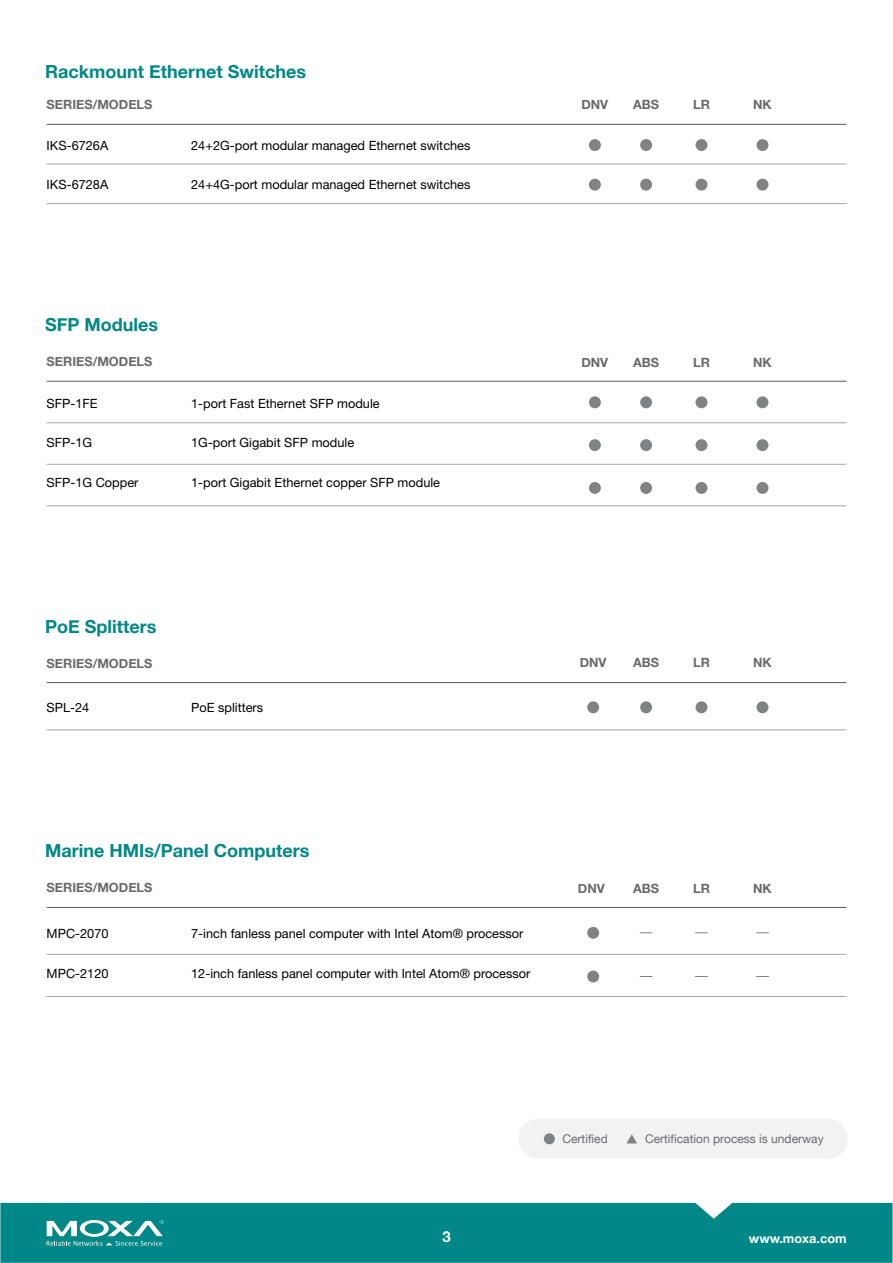
<style>
.page{position:relative;width:893px;height:1263px;background:#fff}
.page>*{position:absolute;margin:0;border:0;box-sizing:border-box;transform-origin:0 0}
.t1{font:700 18px "Helvetica Neue";color:#008787}
.t2{font:700 15px "Helvetica Neue";color:#fff}
.t3{font:12.75px "Helvetica Neue LT Std";color:#000}
.t4{font:700 12.75px "Helvetica Neue";color:#696a6d}
.t5{font:700 12.75px "Helvetica Neue";color:#fff}
.t6{font:12px "Helvetica Neue";color:#696a6d}
</style>
<div class="page">
<div style="left:518px;top:1119px;width:330px;height:40px;background:#f2f2f3;border-radius:20px"></div>
<div style="left:544px;top:1133px;width:11px;height:11px;background:#808284;border-radius:50%"></div>
<svg style="left:627px;top:1134px;width:10px;height:9px"></svg>
<div style="left:589px;top:139px;width:12px;height:12px;background:#808284;border-radius:50%"></div>
<div style="left:589px;top:179px;width:12px;height:12px;background:#808284;border-radius:50%"></div>
<div style="left:640px;top:139px;width:12px;height:12px;background:#808284;border-radius:50%"></div>
<div style="left:640px;top:179px;width:12px;height:12px;background:#808284;border-radius:50%"></div>
<div style="left:695px;top:139px;width:12px;height:12px;background:#808284;border-radius:50%"></div>
<div style="left:695px;top:179px;width:12px;height:12px;background:#808284;border-radius:50%"></div>
<div style="left:756px;top:139px;width:12px;height:12px;background:#808284;border-radius:50%"></div>
<div style="left:756px;top:179px;width:12px;height:12px;background:#808284;border-radius:50%"></div>
<hr style="left:47px;top:124px;width:799px;height:1px;background:#58585b">
<hr style="left:47px;top:164px;width:799px;height:1px;background:#a7a9ac">
<hr style="left:47px;top:203px;width:799px;height:1px;background:#a7a9ac">
<div style="left:589px;top:396px;width:12px;height:12px;background:#808284;border-radius:50%"></div>
<div style="left:589px;top:482px;width:12px;height:12px;background:#808284;border-radius:50%"></div>
<div style="left:589px;top:439px;width:12px;height:12px;background:#808284;border-radius:50%"></div>
<div style="left:640px;top:396px;width:12px;height:12px;background:#808284;border-radius:50%"></div>
<div style="left:640px;top:482px;width:12px;height:12px;background:#808284;border-radius:50%"></div>
<div style="left:640px;top:439px;width:12px;height:12px;background:#808284;border-radius:50%"></div>
<div style="left:695px;top:396px;width:12px;height:12px;background:#808284;border-radius:50%"></div>
<div style="left:695px;top:482px;width:12px;height:12px;background:#808284;border-radius:50%"></div>
<div style="left:695px;top:439px;width:12px;height:12px;background:#808284;border-radius:50%"></div>
<div style="left:756px;top:396px;width:12px;height:12px;background:#808284;border-radius:50%"></div>
<div style="left:756px;top:482px;width:12px;height:12px;background:#808284;border-radius:50%"></div>
<div style="left:756px;top:439px;width:12px;height:12px;background:#808284;border-radius:50%"></div>
<hr style="left:47px;top:381px;width:799px;height:1px;background:#58585b">
<hr style="left:47px;top:422px;width:799px;height:1px;background:#a7a9ac">
<hr style="left:47px;top:464px;width:799px;height:1px;background:#a7a9ac">
<hr style="left:47px;top:505px;width:799px;height:1px;background:#a7a9ac">
<div style="left:695px;top:701px;width:12px;height:12px;background:#808284;border-radius:50%"></div>
<div style="left:756px;top:701px;width:12px;height:12px;background:#808284;border-radius:50%"></div>
<div style="left:640px;top:701px;width:12px;height:12px;background:#808284;border-radius:50%"></div>
<div style="left:587px;top:701px;width:12px;height:12px;background:#808284;border-radius:50%"></div>
<hr style="left:47px;top:682px;width:799px;height:1px;background:#58585b">
<hr style="left:47px;top:730px;width:799px;height:1px;background:#a7a9ac">
<svg style="left:695px;top:932px;width:12px;height:1px"></svg>
<svg style="left:695px;top:976px;width:12px;height:1px"></svg>
<svg style="left:756px;top:932px;width:12px;height:1px"></svg>
<svg style="left:756px;top:976px;width:12px;height:1px"></svg>
<svg style="left:640px;top:932px;width:12px;height:1px"></svg>
<svg style="left:640px;top:976px;width:12px;height:1px"></svg>
<div style="left:587px;top:927px;width:12px;height:12px;background:#808284;border-radius:50%"></div>
<div style="left:587px;top:970px;width:12px;height:12px;background:#808284;border-radius:50%"></div>
<hr style="left:47px;top:907px;width:799px;height:1px;background:#58585b">
<hr style="left:47px;top:954px;width:799px;height:1px;background:#a7a9ac">
<hr style="left:47px;top:996px;width:799px;height:1px;background:#a7a9ac">
<div style="left:0;top:1203px;width:893px;height:60px;background:#008787"></div>
<svg style="left:47px;top:1220px;width:117px;height:26px"></svg>
<h1 class="t1" style="left:45px;top:57px;width:262px">Rackmount Ethernet Switches</h1>
<p class="t4" style="left:47px;top:95px;width:107px">SERIES/MODELS</p>
<p class="t3" style="left:47px;top:137px;width:63px">IKS-6726A</p>
<p class="t3" style="left:191px;top:137px;width:281px">24+2G-port modular managed Ethernet switches</p>
<p class="t3" style="left:47px;top:177px;width:63px">IKS-6728A</p>
<p class="t3" style="left:191px;top:177px;width:281px">24+4G-port modular managed Ethernet switches</p>
<h1 class="t1" style="left:45px;top:310px;width:115px">SFP Modules</h1>
<p class="t4" style="left:47px;top:352px;width:107px">SERIES/MODELS</p>
<p class="t3" style="left:47px;top:395px;width:52px">SFP-1FE</p>
<p class="t3" style="left:191px;top:395px;width:190px">1-port Fast Ethernet SFP module</p>
<p class="t3" style="left:47px;top:435px;width:47px">SFP-1G</p>
<p class="t3" style="left:191px;top:435px;width:164px">1G-port Gigabit SFP module</p>
<p class="t3" style="left:47px;top:475px;width:93px">SFP-1G Copper</p>
<p class="t3" style="left:191px;top:475px;width:250px">1-port Gigabit Ethernet copper SFP module</p>
<p class="t4" style="left:581px;top:95px;width:28px">DNV</p>
<p class="t4" style="left:633px;top:95px;width:27px">ABS</p>
<p class="t4" style="left:693px;top:95px;width:18px">LR</p>
<p class="t4" style="left:753px;top:95px;width:20px">NK</p>
<p class="t4" style="left:581px;top:353px;width:28px">DNV</p>
<p class="t4" style="left:633px;top:353px;width:27px">ABS</p>
<p class="t4" style="left:693px;top:353px;width:18px">LR</p>
<p class="t4" style="left:753px;top:353px;width:20px">NK</p>
<h1 class="t1" style="left:45px;top:612px;width:113px">PoE Splitters</h1>
<p class="t4" style="left:47px;top:653px;width:107px">SERIES/MODELS</p>
<p class="t3" style="left:47px;top:700px;width:44px">SPL-24</p>
<p class="t3" style="left:191px;top:700px;width:74px">PoE splitters</p>
<p class="t4" style="left:580px;top:653px;width:28px">DNV</p>
<p class="t4" style="left:633px;top:653px;width:27px">ABS</p>
<p class="t4" style="left:693px;top:653px;width:18px">LR</p>
<p class="t4" style="left:753px;top:653px;width:20px">NK</p>
<h1 class="t1" style="left:45px;top:836px;width:266px">Marine HMIs/Panel Computers</h1>
<p class="t4" style="left:47px;top:878px;width:107px">SERIES/MODELS</p>
<p class="t3" style="left:47px;top:926px;width:63px">MPC-2070</p>
<p class="t3" style="left:191px;top:926px;width:334px">7-inch fanless panel computer with Intel Atom® processor</p>
<p class="t3" style="left:47px;top:965px;width:63px">MPC-2120</p>
<p class="t3" style="left:191px;top:965px;width:341px">12-inch fanless panel computer with Intel Atom® processor</p>
<p class="t4" style="left:578px;top:879px;width:28px">DNV</p>
<p class="t4" style="left:633px;top:879px;width:27px">ABS</p>
<p class="t4" style="left:693px;top:879px;width:18px">LR</p>
<p class="t4" style="left:753px;top:879px;width:20px">NK</p>
<p class="t6" style="left:562px;top:1130px;width:47px">Certified</p>
<p class="t6" style="left:645px;top:1130px;width:180px">Certification process is underway</p>
<p class="t2" style="left:443px;top:1225px;width:10px">3</p>
<p class="t5" style="left:749px;top:1229px;width:99px">www.moxa.com</p>
</div>
